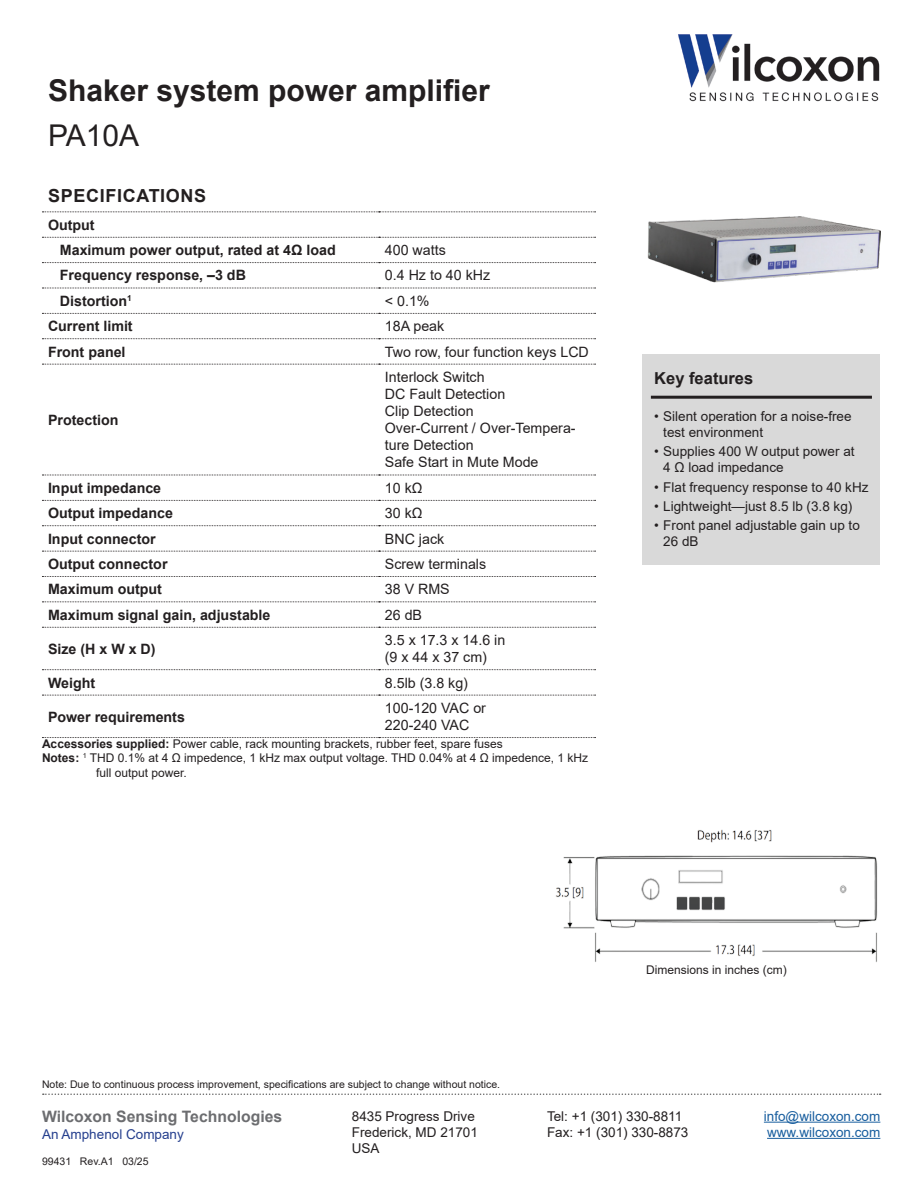
<style>
.page{position:relative;width:918px;height:1188px;background:#fff}
.page>*{position:absolute;margin:0;border:0;box-sizing:border-box;transform-origin:0 0}
.t1{font:700 30px "Arial";color:#231f20}
.t2{font:30px "Arial";color:#231f20}
.t3{font:700 18px "Arial";letter-spacing:.035em;color:#231f20}
.t4{font:700 16.5px "Arial";color:#231f20}
.t5{font:700 15.75px "Arial";color:#6c6d70}
.t6{font:14.25px/17.1px "Arial";color:#231f20}
.t7{font:700 14.25px "Arial";color:#231f20}
.t8{font:13.5px/16.2px "Arial";color:#231f20}
.t9{font:13.5px/16.2px "Arial";color:#175d9e}
.t10{font:13.5px "Arial";color:#253f8e}
.t11{font:12px/14.4px "Arial";color:#231f20}
.t12{font:10.5px "Arial";color:#231f20}
.s1{font-weight:700}
</style>
<div class="page">
<svg style="left:43px;top:1094px;width:838px;height:1px"></svg>
<img style="left:678px;top:34px;width:202px;height:68px">
<hr style="left:764px;top:1122px;width:116px;height:1px;background:#175d9e">
<hr style="left:767px;top:1138px;width:113px;height:1px;background:#175d9e">
<div style="left:642px;top:354px;width:238px;height:210px;background:#d9d9d9"></div>
<hr style="left:651px;top:396px;width:221px;height:3px;background:#231f20">
<svg style="left:42px;top:212px;width:554px;height:1px"></svg>
<svg style="left:42px;top:237px;width:554px;height:1px"></svg>
<svg style="left:42px;top:262px;width:554px;height:1px"></svg>
<svg style="left:42px;top:288px;width:554px;height:1px"></svg>
<svg style="left:42px;top:313px;width:554px;height:1px"></svg>
<svg style="left:42px;top:338px;width:554px;height:1px"></svg>
<svg style="left:42px;top:364px;width:554px;height:1px"></svg>
<svg style="left:42px;top:475px;width:554px;height:1px"></svg>
<svg style="left:42px;top:500px;width:554px;height:1px"></svg>
<svg style="left:42px;top:525px;width:554px;height:1px"></svg>
<svg style="left:42px;top:551px;width:554px;height:1px"></svg>
<svg style="left:42px;top:576px;width:554px;height:1px"></svg>
<svg style="left:42px;top:601px;width:554px;height:1px"></svg>
<svg style="left:42px;top:627px;width:554px;height:1px"></svg>
<svg style="left:42px;top:669px;width:554px;height:1px"></svg>
<svg style="left:42px;top:695px;width:554px;height:1px"></svg>
<svg style="left:42px;top:737px;width:554px;height:1px"></svg>
<img style="left:556px;top:829px;width:322px;height:133px">
<img style="left:647px;top:216px;width:233px;height:67px">
<p class="t1" style="left:48px;top:69px;width:443px">Shaker system power amplifier</p>
<p class="t2" style="left:48px;top:115px;width:93px">PA10A</p>
<p class="t3" style="left:48px;top:183px;width:159px">SPECIFICATIONS</p>
<p class="t7" style="left:48px;top:215px;width:48px">Output</p>
<p class="t7" style="left:60px;top:240px;width:277px">Maximum power output, rated at 4Ω load</p>
<p class="t6" style="left:385px;top:241px;width:62px">400 watts</p>
<p class="t7" style="left:60px;top:265px;width:188px">Frequency response, –3 dB</p>
<p class="t6" style="left:385px;top:267px;width:107px">0.4 Hz to 40 kHz</p>
<p class="t7" style="left:60px;top:291px;width:73px">Distortion<sup>1</sup></p>
<p class="t6" style="left:385px;top:292px;width:46px">&lt; 0.1%</p>
<p class="t7" style="left:48px;top:316px;width:86px">Current limit</p>
<p class="t6" style="left:385px;top:318px;width:61px">18A peak</p>
<p class="t7" style="left:48px;top:342px;width:79px">Front panel</p>
<p class="t6" style="left:385px;top:343px;width:206px">Two row, four function keys LCD</p>
<p class="t7" style="left:48px;top:410px;width:72px">Protection</p>
<p class="t6" style="left:385px;top:368px;width:101px">Interlock Switch</p>
<p class="t6" style="left:385px;top:385px;width:122px">DC Fault Detection</p>
<p class="t6" style="left:385px;top:403px;width:90px">Clip Detection</p>
<p class="t6" style="left:385px;top:420px;width:192px">Over-Current / Over-Tempera&shy;ture Detection</p>
<p class="t6" style="left:385px;top:454px;width:155px">Safe Start in Mute Mode</p>
<p class="t7" style="left:48px;top:478px;width:115px">Input impedance</p>
<p class="t6" style="left:385px;top:479px;width:39px">10 kΩ</p>
<p class="t7" style="left:48px;top:503px;width:127px">Output impedance</p>
<p class="t6" style="left:385px;top:505px;width:39px">30 kΩ</p>
<p class="t7" style="left:48px;top:529px;width:109px">Input connector</p>
<p class="t6" style="left:385px;top:530px;width:61px">BNC jack</p>
<p class="t7" style="left:48px;top:554px;width:121px">Output connector</p>
<p class="t6" style="left:385px;top:555px;width:103px">Screw terminals</p>
<p class="t7" style="left:48px;top:579px;width:116px">Maximum output</p>
<p class="t6" style="left:385px;top:581px;width:66px">38 V RMS</p>
<p class="t7" style="left:48px;top:605px;width:224px">Maximum signal gain, adjustable</p>
<p class="t6" style="left:385px;top:606px;width:39px">26 dB</p>
<p class="t7" style="left:48px;top:639px;width:109px">Size (H x W x D)</p>
<p class="t6" style="left:385px;top:631px;width:122px">3.5 x 17.3 x 14.6 in</p>
<p class="t6" style="left:385px;top:649px;width:104px">(9 x 44 x 37 cm)</p>
<p class="t7" style="left:48px;top:673px;width:49px">Weight</p>
<p class="t6" style="left:385px;top:674px;width:85px">8.5lb (3.8 kg)</p>
<p class="t7" style="left:48px;top:706px;width:138px">Power requirements</p>
<p class="t6" style="left:385px;top:699px;width:103px">100-120 VAC or</p>
<p class="t6" style="left:385px;top:716px;width:86px">220-240 VAC</p>
<p class="t11" style="left:42px;top:736px;width:462px"><span class="s1">Accessories supplied:</span> Power cable, rack mounting brackets, rubber feet, spare fuses</p>
<p class="t11" style="left:96px;top:751px;width:494px;text-indent:-54px"><span class="s1">Notes:</span> <sup>1</sup> THD 0.1% at 4 Ω impedence, 1 kHz max output voltage. THD 0.04% at 4 Ω impedence, 1 kHz full output power.</p>
<p class="t4" style="left:654px;top:367px;width:101px">Key features</p>
<p class="t8" style="left:663px;top:408px;width:190px;text-indent:-9px">• Silent operation for a noise-free test environment</p>
<p class="t8" style="left:663px;top:443px;width:193px;text-indent:-9px">• Supplies 400 W output power at<br>4 Ω load impedance</p>
<p class="t8" style="left:654px;top:479px;width:216px">• Flat frequency response to 40 kHz</p>
<p class="t8" style="left:654px;top:498px;width:200px">• Lightweight—just 8.5 lb (3.8 kg)</p>
<p class="t8" style="left:663px;top:517px;width:198px;text-indent:-9px">• Front panel adjustable gain up to<br>26 dB</p>
<p class="t12" style="left:42px;top:1077px;width:460px">Note: Due to continuous process improvement, specifications are subject to change without notice.</p>
<p class="t11" style="left:646px;top:963px;width:142px">Dimensions in inches (cm)</p>
<p class="t5" style="left:42px;top:1106px;width:242px">Wilcoxon Sensing Technologies</p>
<p class="t10" style="left:42px;top:1125px;width:143px">An Amphenol Company</p>
<p class="t12" style="left:42px;top:1154px;width:108px">99431 Rev.A1 03/25</p>
<p class="t8" style="left:352px;top:1108px;width:128px">8435 Progress Drive<br>Frederick, MD 21701<br>USA</p>
<p class="t8" style="left:547px;top:1108px;width:143px">Tel: +1 (301) 330-8811<br>Fax: +1 (301) 330-8873</p>
<p class="t9" style="left:764px;top:1108px;width:118px">info@wilcoxon.com www.wilcoxon.com</p>
</div>
